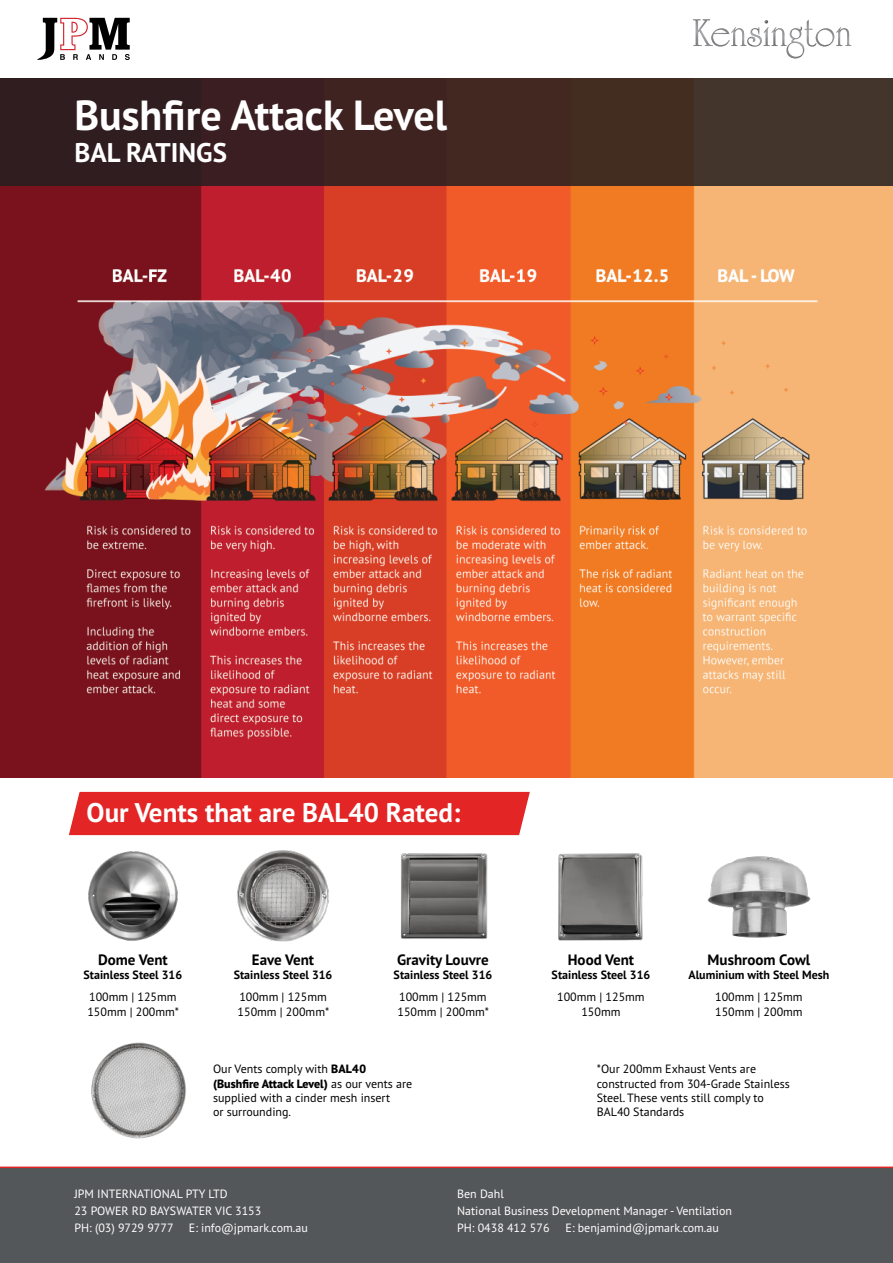
<style>
.page{position:relative;width:893px;height:1263px;background:#fff}
.page>*{position:absolute;margin:0;border:0;box-sizing:border-box;transform-origin:0 0}
.t1{font:700 42px "PT Sans Pro";color:#fff}
.t2{font:700 27px "PT Sans Pro";color:#fff}
.t3{font:700 15px "PT Sans Pro";color:#000}
.t4{font:12px/14.4px "PT Sans Pro";color:#000}
.t5{font:12px/16.8px "PT Sans Pro";color:#fff}
.t6{font:700 12px "PT Sans Pro";color:#000}
.s1{font-weight:800}
</style>
<div class="page">
<img style="left:0;top:186px;width:893px;height:592px">
<div style="left:0;top:78px;width:893px;height:108px;background:linear-gradient(to right,#31181c,#483629)"></div>
<div style="left:0;top:1167px;width:893px;height:96px;background:#545759"></div>
<hr style="left:0;top:1166px;width:893px;height:2px;background:#e32525">
<img style="left:88px;top:851px;width:90px;height:90px">
<img style="left:91px;top:1042px;width:95px;height:97px">
<img style="left:237px;top:850px;width:92px;height:92px">
<img style="left:401px;top:853px;width:87px;height:86px">
<img style="left:558px;top:853px;width:85px;height:88px">
<img style="left:707px;top:856px;width:104px;height:82px">
<div style="left:69px;top:792px;width:461px;height:43px;background:#e32525"></div>
<svg style="left:37px;top:18px;width:93px;height:42px"></svg>
<svg style="left:693px;top:19px;width:158px;height:39px"></svg>
<h1 class="t1" style="left:74px;top:87px;width:374px">Bushfire Attack Level</h1>
<h2 class="t2" style="left:74px;top:135px;width:154px">BAL RATINGS</h2>
<h2 class="t2" style="left:87px;top:794px;width:375px">Our Vents that are BAL40 Rated:</h2>
<p class="t3" style="left:98px;top:950px;width:71px">Dome Vent</p>
<p class="t6" style="left:84px;top:967px;width:100px">Stainless Steel 316</p>
<p class="t4" style="left:87px;top:989px;width:93px">100mm | 125mm<br>150mm | 200mm*</p>
<p class="t3" style="left:252px;top:950px;width:64px">Eave Vent</p>
<p class="t6" style="left:234px;top:967px;width:100px">Stainless Steel 316</p>
<p class="t4" style="left:238px;top:989px;width:93px">100mm | 125mm<br>150mm | 200mm*</p>
<p class="t3" style="left:397px;top:950px;width:93px">Gravity Louvre</p>
<p class="t6" style="left:394px;top:967px;width:100px">Stainless Steel 316</p>
<p class="t4" style="left:397px;top:989px;width:93px">100mm | 125mm<br>150mm | 200mm*</p>
<p class="t3" style="left:568px;top:950px;width:68px">Hood Vent</p>
<p class="t6" style="left:552px;top:967px;width:100px">Stainless Steel 316</p>
<p class="t4" style="left:557px;top:989px;width:89px;text-align:center">100mm | 125mm<br>150mm</p>
<p class="t3" style="left:708px;top:950px;width:104px">Mushroom Cowl</p>
<p class="t6" style="left:688px;top:967px;width:143px">Aluminium with Steel Mesh</p>
<p class="t4" style="left:715px;top:989px;width:89px">100mm | 125mm<br>150mm | 200mm</p>
<p class="t4" style="left:213px;top:1061px;width:201px">Our Vents comply with <span class="s1">BAL40 (Bushfire Attack Level)</span> as our vents are supplied with a cinder mesh insert<br>or surrounding.</p>
<p class="t4" style="left:597px;top:1061px;width:195px">*Our 200mm Exhaust Vents are constructed from 304-Grade Stainless<br>Steel. These vents still comply to<br>BAL40 Standards</p>
<p class="t5" style="left:74px;top:1185px;width:188px">JPM INTERNATIONAL PTY LTD<br>23 POWER RD BAYSWATER VIC 3153<br>PH: (03) 9729 9777</p>
<p class="t5" style="left:189px;top:1219px;width:121px">E: info@jpmark.com.au</p>
<p class="t5" style="left:457px;top:1185px;width:277px">Ben Dahl<br>National Business Development Manager - Ventilation<br>PH: 0438 412 576</p>
<p class="t5" style="left:566px;top:1219px;width:155px">E: benjamind@jpmark.com.au</p>
</div>
